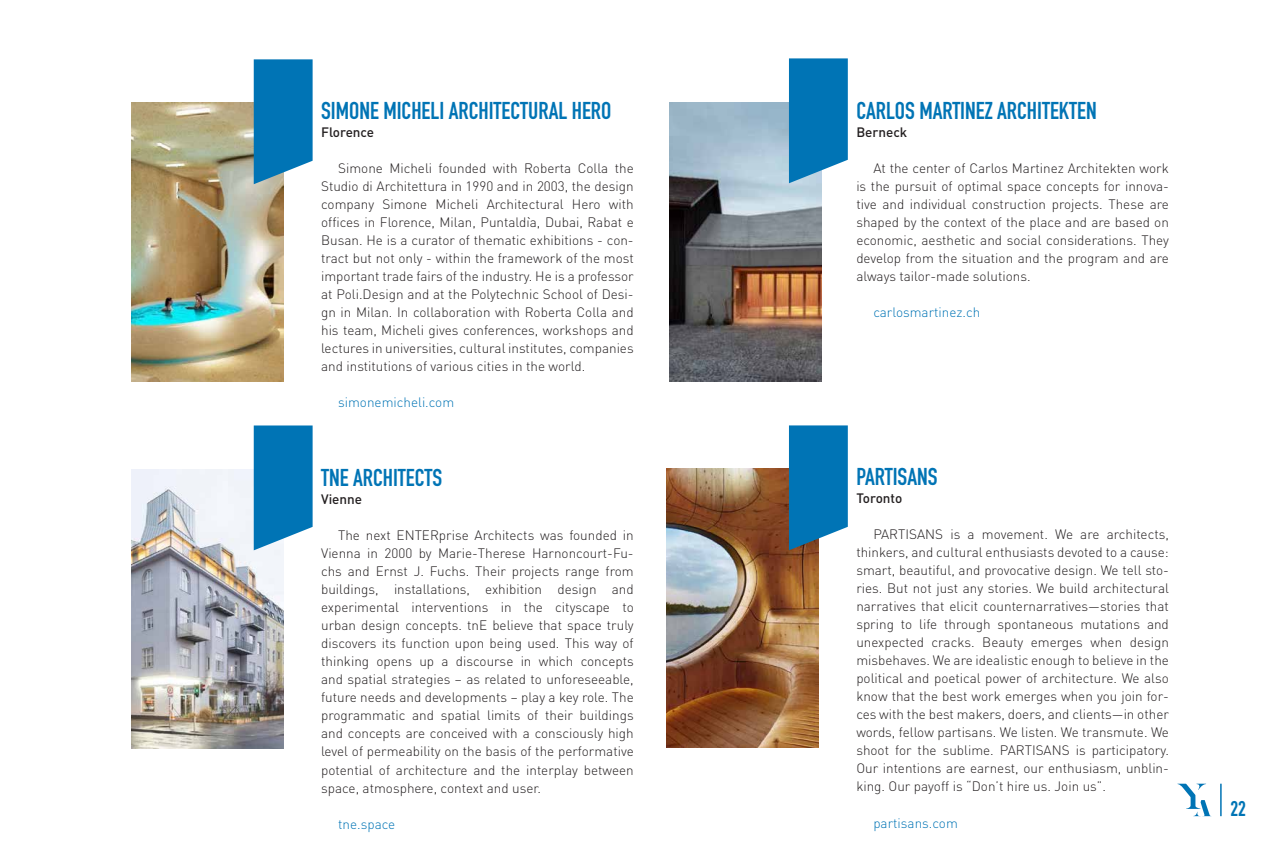
<style>
.page{position:relative;width:1276px;height:851px;background:#fff}
.page>*{position:absolute;margin:0;border:0;box-sizing:border-box;transform-origin:0 0}
.titoletto{font:700 24px "DIN Condensed";color:#0074b5}
.t1{font:700 21px "DIN Condensed";color:#0074b5}
.corpo{font:300 13.5px/18px "DIN";color:#231f20;text-align:justify}
.corpo-2{font:300 13.5px "DIN";color:#0074b5}
.didascalie{font:500 13.5px "DIN";color:#231f20}
</style>
<div class="page">
<svg style="left:1177px;top:783px;width:34px;height:33px"></svg>
<hr style="left:1220px;top:783px;width:1px;height:33px;background:#0074b5">
<img style="left:132px;top:102px;width:152px;height:280px">
<img style="left:132px;top:469px;width:152px;height:279px">
<img style="left:669px;top:102px;width:152px;height:280px">
<img style="left:667px;top:468px;width:152px;height:279px">
<svg style="left:254px;top:59px;width:59px;height:125px;background:#1880ba"></svg>
<svg style="left:254px;top:425px;width:59px;height:125px;background:#1981bc"></svg>
<svg style="left:789px;top:58px;width:59px;height:125px;background:#1780bb"></svg>
<svg style="left:789px;top:425px;width:59px;height:125px;background:#157db7"></svg>
<p class="titoletto" style="left:321px;top:97px;width:292px">SIMONE MICHELI ARCHITECTURAL HERO</p>
<p class="didascalie" style="left:321px;top:124px;width:55px">Florence</p>
<p class="corpo" style="left:321px;top:159px;width:314px;text-indent:17px">Simone Micheli founded with Roberta Colla the Studio di Architettura in 1990 and in 2003, the design company Simone Micheli Architectural Hero with offices in Florence, Milan, Puntaldìa, Dubai, Rabat e Busan. He is a curator of thematic exhibitions - con&shy;tract but not only - within the framework of the most important trade fairs of the industry. He is a professor at Poli.Design and at the Polytechnic School of Desi&shy;gn in Milan. In collaboration with Roberta Colla and his team, Micheli gives conferences, workshops and lectures in universities, cultural institutes, companies and institutions of various cities in the world.</p>
<p class="corpo-2" style="left:338px;top:394px;width:118px">simonemicheli.com</p>
<p class="titoletto" style="left:321px;top:463px;width:123px">TNE ARCHITECTS</p>
<p class="didascalie" style="left:321px;top:490px;width:43px">Vienne</p>
<p class="corpo" style="left:321px;top:526px;width:314px;text-indent:17px">The next ENTERprise Architects was founded in Vienna in 2000 by Marie-Therese Harnoncourt-Fu&shy;chs and Ernst J. Fuchs. Their projects range from buildings, installations, exhibition design and experimental interventions in the cityscape to urban design concepts. tnE believe that space truly discovers its function upon being used. This way of thinking opens up a discourse in which concepts and spatial strategies – as related to unforeseeable, future needs and developments – play a key role. The programmatic and spatial limits of their buildings and concepts are conceived with a consciously high level of permeability on the basis of the performative potential of architecture and the interplay between space, atmosphere, context and user.</p>
<p class="corpo-2" style="left:338px;top:815px;width:59px">tne.space</p>
<p class="titoletto" style="left:856px;top:97px;width:242px">CARLOS MARTINEZ ARCHITEKTEN</p>
<p class="didascalie" style="left:856px;top:124px;width:53px">Berneck</p>
<p class="corpo" style="left:856px;top:159px;width:314px;text-indent:17px">At the center of Carlos Martinez Architekten work is the pursuit of optimal space concepts for innova&shy;tive and individual construction projects. These are shaped by the context of the place and are based on economic, aesthetic and social considerations. They develop from the situation and the program and are always tailor-made solutions.</p>
<p class="corpo-2" style="left:873px;top:304px;width:109px">carlosmartinez.ch</p>
<p class="titoletto" style="left:856px;top:462px;width:83px">PARTISANS</p>
<p class="didascalie" style="left:856px;top:489px;width:48px">Toronto</p>
<p class="corpo" style="left:856px;top:525px;width:314px;text-indent:17px">PARTISANS is a movement. We are architects, thinkers, and cultural enthusiasts devoted to a cause: smart, beautiful, and provocative design. We tell sto&shy;ries. But not just any stories. We build architectural narratives that elicit counternarratives—stories that spring to life through spontaneous mutations and unexpected cracks. Beauty emerges when design misbehaves. We are idealistic enough to believe in the political and poetical power of architecture. We also know that the best work emerges when you join for&shy;ces with the best makers, doers, and clients—in other words, fellow partisans. We listen. We transmute. We shoot for the sublime. PARTISANS is participatory.<br>Our intentions are earnest, our enthusiasm, unblin&shy;king. Our payoff is “Don’t hire us. Join us”.</p>
<p class="corpo-2" style="left:873px;top:814px;width:86px">partisans.com</p>
<h2 class="t1" style="left:1230px;top:796px;width:17px">22</h2>
</div>
